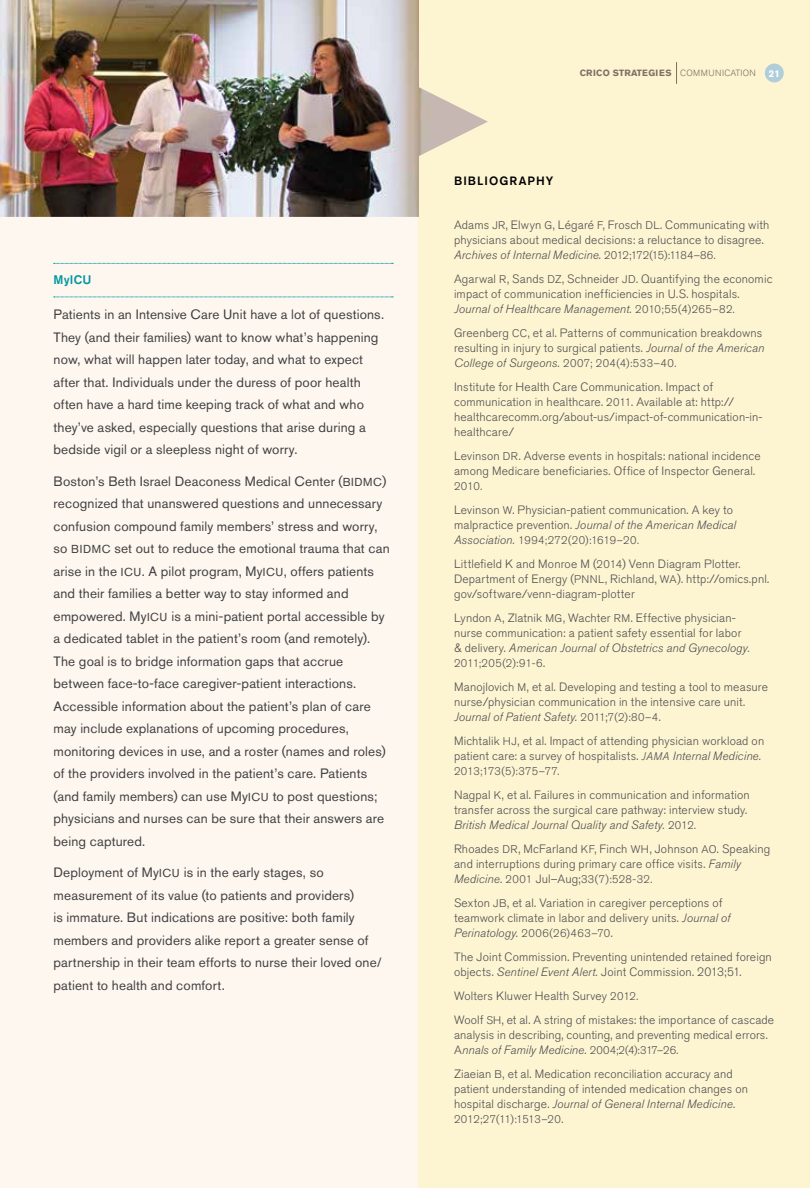
<style>
.page{position:relative;width:810px;height:1188px;background:#fff}
.page>*{position:absolute;margin:0;border:0;box-sizing:border-box;transform-origin:0 0}
.t1{font:13.5px/22.5px "Akzidenz Grotesk BE";letter-spacing:.01em;color:#414042}
.t2{font:500 12.3px "Akzidenz Grotesk BE";letter-spacing:.015em;color:#0097a1}
.t3{font:300 12px/15px "Akzidenz Grotesk BE";letter-spacing:.015em;color:#4d4d4f}
.t4{font:500 12px "Akzidenz Grotesk BE";letter-spacing:.09em;color:#000}
.t5{font:300 11.1px "Akzidenz Grotesk BE";letter-spacing:.03em;color:#4d4d4f}
.t6{font:700 9.75px "Akzidenz Grotesk BE";color:#fff}
.t7{font:700 9px "Akzidenz Grotesk BE";letter-spacing:.02em;color:#7d7062}
.s1{font-size:11.55px}
.s2{font-weight:300}
.s3{font-size:11.1px}
.s4{font-style:italic}
.s5{font-style:italic;font-size:12px}
.s6{font-size:12px}
.s7{font-style:italic;font-size:11.1px}
</style>
<div class="page">
<div style="left:0;top:0;width:419px;height:1188px;background:#fdf7ef"></div>
<div style="left:419px;top:0;width:391px;height:1188px;background:#fdf4d2"></div>
<img style="left:0;top:0;width:488px;height:217px">
<svg style="left:676px;top:62px;width:1px;height:22px"></svg>
<div style="left:765px;top:64px;width:19px;height:18px;background:#b0ceda;border-radius:50%"></div>
<svg style="left:54px;top:263px;width:339px;height:1px"></svg>
<svg style="left:54px;top:297px;width:339px;height:1px"></svg>
<p class="t2" style="left:54px;top:272px;width:39px">MyICU</p>
<p class="t1" style="left:54px;top:303px;width:332px">Patients in an Intensive Care Unit have a lot of questions.<br>They (and their families) want to know what’s happening now, what will happen later today, and what to expect after that. Individuals under the duress of poor health often have a hard time keeping track of what and who they’ve asked, especially questions that arise during a bedside vigil or a sleepless night of worry.</p>
<p class="t1" style="left:54px;top:470px;width:338px">Boston’s Beth Israel Deaconess Medical Center (<span class="s1">BIDMC</span>) recognized that unanswered questions and unnecessary confusion compound family members’ stress and worry, so <span class="s1">BIDMC</span> set out to reduce the emotional trauma that can arise in the <span class="s1">ICU</span>. A pilot program, My<span class="s1">ICU</span>, offers patients and their families a better way to stay informed and empowered. My<span class="s1">ICU</span> is a mini-patient portal accessible by a dedicated tablet in the patient’s room (and remotely).<br>The goal is to bridge information gaps that accrue between face-to-face caregiver-patient interactions.<br>Accessible information about the patient’s plan of care may include explanations of upcoming procedures, monitoring devices in use, and a roster (names and roles) of the providers involved in the patient’s care. Patients (and family members) can use My<span class="s1">ICU</span> to post questions; physicians and nurses can be sure that their answers are being captured.</p>
<p class="t1" style="left:54px;top:861px;width:329px">Deployment of My<span class="s1">ICU</span> is in the early stages, so measurement of its value (to patients and providers)<br>is immature. But indications are positive: both family members and providers alike report a greater sense of partnership in their team efforts to nurse their loved one/ patient to health and comfort.</p>
<p class="t7" style="left:580px;top:68px;width:178px">CRICO STRATEGIES <span class="s2">COMMUNICATION</span></p>
<p class="t6" style="left:769px;top:68px;width:13px">21</p>
<p class="t4" style="left:454px;top:174px;width:101px">BIBLIOGRAPHY</p>
<p class="t3" style="left:454px;top:217px;width:317px">Adams <span class="s3">JR</span>, Elwyn <span class="s3">G</span>, Légaré <span class="s3">F</span>, Frosch <span class="s3">DL</span>. Communicating with physicians about medical decisions: a reluctance to disagree.<br><span class="s4">Archives of Internal Medicine</span>. <span class="s3">2012;172(15):1184–86.</span></p>
<p class="t3" style="left:454px;top:271px;width:320px">Agarwal <span class="s3">R</span>, Sands <span class="s3">DZ</span>, Schneider <span class="s3">JD</span>. Quantifying the economic impact of communication inefficiencies in U.S. hospitals.<br><span class="s4">Journal of Healthcare Management.</span> <span class="s3">2010;55(4)265–82.</span></p>
<p class="t3" style="left:454px;top:325px;width:312px">Greenberg <span class="s3">CC</span>, et al. Patterns of communication breakdowns resulting in injury to surgical patients. <span class="s4">Journal of the American</span></p>
<p class="t5" style="left:454px;top:357px;width:224px"><span class="s5">College of Surgeons.</span> 2007; 204(4):533–40.</p>
<p class="t3" style="left:454px;top:379px;width:310px">Institute for Health Care Communication. Impact of communication in healthcare. <span class="s3">2011</span>. Available at: http:// healthcarecomm.org/about-us/impact-of-communication-in&shy;healthcare/</p>
<p class="t3" style="left:454px;top:449px;width:308px">Levinson <span class="s3">DR</span>. Adverse events in hospitals: national incidence among Medicare beneficiaries. Office of Inspector General.</p>
<p class="t5" style="left:454px;top:480px;width:30px">2010.</p>
<p class="t3" style="left:454px;top:503px;width:284px">Levinson <span class="s3">W</span>. Physician-patient communication. A key to malpractice prevention. <span class="s4">Journal of the American Medical</span></p>
<p class="t5" style="left:454px;top:534px;width:186px"><span class="s5">Association.</span> 1994;272(20):1619–20.</p>
<p class="t3" style="left:454px;top:557px;width:317px">Littlefield K and Monroe M (<span class="s3">2014</span>) Venn Diagram Plotter.<br>Department of Energy (<span class="s3">PNNL</span>, Richland, <span class="s3">WA</span>). http://omics.pnl. gov/software/venn-diagram-plotter</p>
<p class="t3" style="left:454px;top:611px;width:297px">Lyndon <span class="s3">A</span>, Zlatnik <span class="s3">MG</span>, Wachter <span class="s3">RM</span>. Effective physician&shy;nurse communication: a patient safety essential for labor &amp; delivery. <span class="s4">American Journal of Obstetrics and Gynecology.</span></p>
<p class="t5" style="left:454px;top:657px;width:93px">2011;205(2):91-6<span class="s6">.</span></p>
<p class="t3" style="left:454px;top:680px;width:315px">Manojlovich <span class="s3">M</span>, et al. Developing and testing a tool to measure nurse/physician communication in the intensive care unit.<br><span class="s4">Journal of Patient Safety.</span> <span class="s3">2011</span>;<span class="s3">7(2):80–4</span>.</p>
<p class="t3" style="left:454px;top:734px;width:312px">Michtalik <span class="s3">HJ</span>, et al. Impact of attending physician workload on patient care: a survey of hospitalists. <span class="s7">JAMA</span> <span class="s4">Internal Medicine.</span></p>
<p class="t5" style="left:454px;top:765px;width:107px">2013;173(5):375–77.</p>
<p class="t3" style="left:454px;top:788px;width:297px">Nagpal <span class="s3">K</span>, et al. Failures in communication and information transfer across the surgical care pathway: interview study.<br><span class="s4">British Medical Journal Quality and Safety.</span> <span class="s3">2012.</span></p>
<p class="t3" style="left:454px;top:842px;width:318px">Rhoades <span class="s3">DR</span>, McFarland <span class="s3">KF</span>, Finch <span class="s3">WH</span>, Johnson <span class="s3">AO</span>. Speaking and interruptions during primary care office visits. <span class="s4">Family</span></p>
<p class="t5" style="left:454px;top:873px;width:200px"><span class="s5">Medicine.</span> 2001 <span class="s6">Jul–Aug;</span>33(7):528-32.</p>
<p class="t3" style="left:454px;top:896px;width:278px">Sexton <span class="s3">JB</span>, et al. Variation in caregiver perceptions of teamwork climate in labor and delivery units. <span class="s4">Journal of</span></p>
<p class="t5" style="left:454px;top:927px;width:160px"><span class="s5">Perinatology.</span> 2006(26)463–70<span class="s6">.</span></p>
<p class="t3" style="left:454px;top:950px;width:319px">The Joint Commission. Preventing unintended retained foreign objects. <span class="s4">Sentinel Event Alert.</span> Joint Commission. 2013;51.</p>
<p class="t3" style="left:454px;top:984px;width:321px;line-height:24px">Wolters Kluwer Health Survey <span class="s3">2012.<br></span>Woolf <span class="s3">SH</span>, et al. A string of mistakes: the importance of cascade</p>
<p class="t3" style="left:454px;top:1027px;width:315px">analysis in describing, counting, and preventing medical errors.<br>A<span class="s4">nnals of Family Medicine.</span> <span class="s3">2004;2(4):317–26.</span></p>
<p class="t3" style="left:454px;top:1066px;width:296px">Ziaeian <span class="s3">B</span>, et al. Medication reconciliation accuracy and patient understanding of intended medication changes on hospital discharge. <span class="s4">Journal of General Internal Medicine.</span></p>
<p class="t5" style="left:454px;top:1113px;width:111px">2012;27(11):1513–20<span class="s6">.</span></p>
</div>
